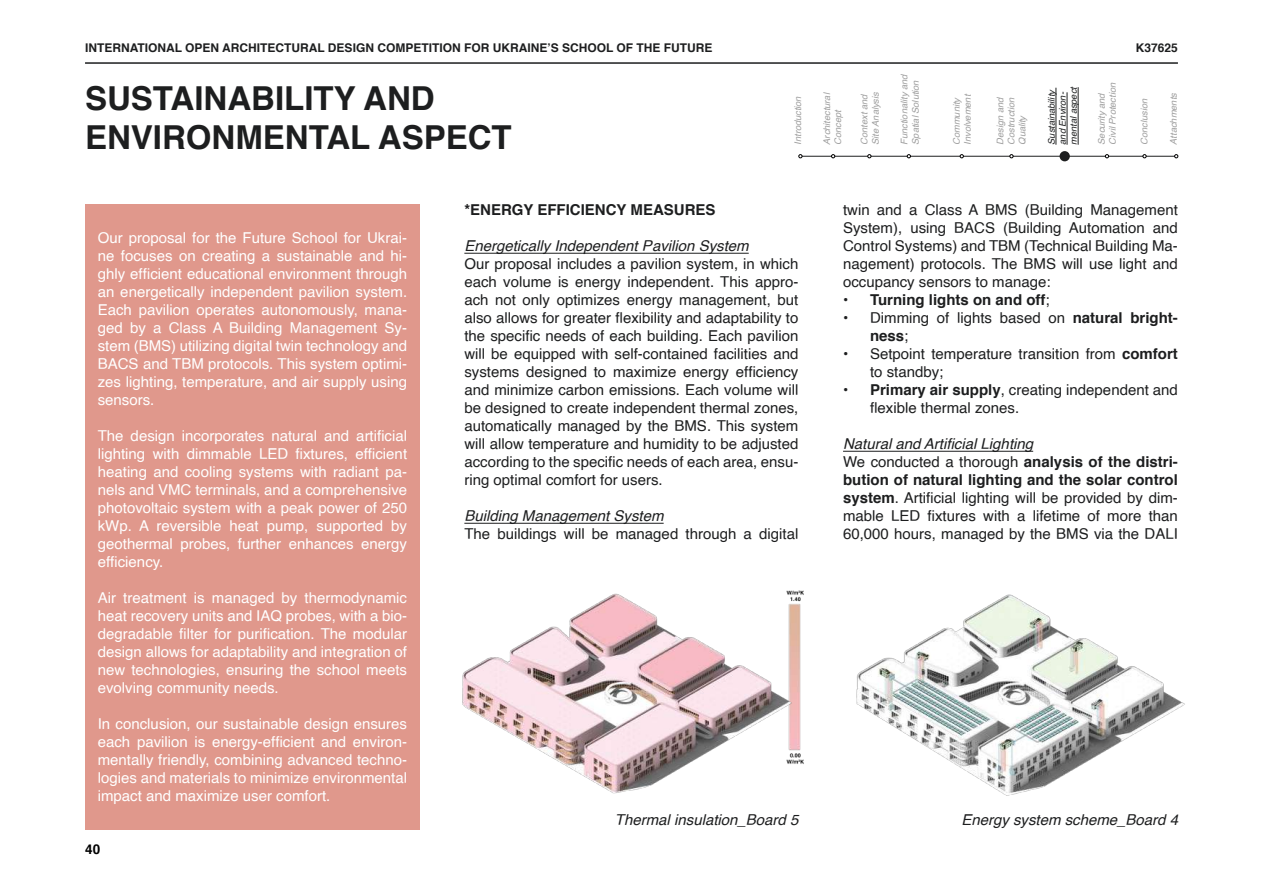
<style>
.page{position:relative;width:1263px;height:893px;background:#fff}
.page>*{position:absolute;margin:0;border:0;box-sizing:border-box;transform-origin:0 0}
.t1{font:700 33px/39.6px "Helvetica";color:#1d1e1f}
.t2{font:15px/18px "Helvetica";color:#fff;text-align:justify}
.t3{font:15px/18px "Helvetica";color:#1d1e1f;text-align:justify}
.t4{font:15px/18px "Helvetica 2";color:#1d1e1f}
.t5{font:15px/18px "Helvetica 2";color:#fff}
.t6{font:italic 15px "Helvetica";color:#1d1e1f}
.t7{font:15px "Helvetica Bold 2";color:#1d1e1f}
.t8{font:15px "Helvetica Oblique 2";color:#1d1e1f}
.t9{font:700 15px "Helvetica";color:#1d1e1f}
.t10{font:700 13.5px "Helvetica";color:#000}
.t11{font:700 12px "Helvetica";color:#1d1e1f}
.t12{font:italic 9.3px/11.1px "Helvetica";color:#9e9e9e}
.t13{font:italic 9.3px/11.1px "Helvetica";color:#1d1e1f}
.s1{font-family:"Helvetica"}
.s2{font-family:"Helvetica";font-weight:700}
.s3{font-family:"Helvetica Bold 2"}
.s4{font-weight:700}
</style>
<div class="page">
<hr style="left:85px;top:62px;width:1093px;height:2px;background:#1d1e1f">
<div style="left:85px;top:204px;width:335px;height:625px;background:#e0988c"></div>
<hr style="left:843px;top:451px;width:190px;height:1px;background:#1d1e1f">
<hr style="left:464px;top:253px;width:285px;height:1px;background:#1d1e1f">
<hr style="left:464px;top:523px;width:200px;height:1px;background:#1d1e1f">
<div style="left:1059px;top:151px;width:11px;height:10px;background:#1d1e1f;border-radius:50%"></div>
<hr style="left:799px;top:156px;width:377px;height:1px;background:#1d1e1f">
<svg style="left:798px;top:154px;width:4px;height:4px"></svg>
<svg style="left:831px;top:154px;width:4px;height:4px"></svg>
<svg style="left:867px;top:154px;width:4px;height:4px"></svg>
<svg style="left:907px;top:154px;width:4px;height:4px"></svg>
<svg style="left:960px;top:154px;width:4px;height:4px"></svg>
<svg style="left:1009px;top:154px;width:4px;height:4px"></svg>
<svg style="left:1105px;top:154px;width:4px;height:4px"></svg>
<svg style="left:1142px;top:154px;width:4px;height:4px"></svg>
<svg style="left:1174px;top:154px;width:4px;height:4px"></svg>
<hr style="left:1056px;top:88px;width:1px;height:57px;background:#1d1e1f">
<hr style="left:1067px;top:92px;width:1px;height:53px;background:#1d1e1f">
<hr style="left:1078px;top:87px;width:1px;height:58px;background:#1d1e1f">
<img style="left:786px;top:590px;width:18px;height:174px">
<img style="left:462px;top:592px;width:330px;height:202px">
<img style="left:856px;top:594px;width:329px;height:202px">
<p class="t11" style="left:85px;top:38px;width:629px">INTERNATIONAL OPEN ARCHITECTURAL DESIGN COMPETITION FOR UKRAINE’S SCHOOL OF THE FUTURE</p>
<p class="t11" style="left:1136px;top:38px;width:44px">K37625</p>
<h1 class="t1" style="left:85px;top:79px;width:428px">SUSTAINABILITY AND<br>ENVIRONMENTAL ASPECT</h1>
<p class="t12" style="left:792px;top:145px;width:50px;rotate:-90deg">Introduction</p>
<p class="t12" style="left:821px;top:145px;width:54px;rotate:-90deg">Architectural<br>Concept</p>
<p class="t12" style="left:859px;top:145px;width:54px;rotate:-90deg">Context and<br>Site Analysis</p>
<p class="t12" style="left:899px;top:145px;width:72px;rotate:-90deg">Functionality and<br>Spatial Solution</p>
<p class="t12" style="left:951px;top:145px;width:52px;rotate:-90deg">Community<br>Involvement</p>
<p class="t12" style="left:995px;top:145px;width:49px;text-align:justify;rotate:-90deg">Design and Costruction Quality</p>
<p class="t13" style="left:1046px;top:145px;width:60px;rotate:-90deg">Sustainability and Environ&shy;mental aspect</p>
<p class="t12" style="left:1096px;top:145px;width:63px;rotate:-90deg">Security and<br>Civil Protection</p>
<p class="t12" style="left:1139px;top:145px;width:47px;rotate:-90deg">Conclusion</p>
<p class="t12" style="left:1168px;top:145px;width:53px;rotate:-90deg">Attachments</p>
<p class="t2" style="left:98px;top:229px;width:311px">Our proposal for the Future School for Ukrai&shy;ne focuses on creating a sustainable and hi-</p>
<p class="t5" style="left:98px;top:265px;width:311px">ghly efficient educational environment through</p>
<p class="t2" style="left:98px;top:283px;width:311px">an energetically independent pavilion system.<br>Each pavilion operates autonomously, mana&shy;ged by a Class A Building Management Sy&shy;stem (BMS) utilizing digital twin technology and BACS and TBM protocols. This system optimi&shy;zes lighting, temperature, and air supply using sensors.</p>
<p class="t5" style="left:98px;top:427px;width:311px">The design incorporates natural and artificial lighting with dimmable LED fixtures, efficient</p>
<p class="t2" style="left:98px;top:463px;width:311px">heating and cooling systems with radiant pa&shy;nels and VMC terminals, and a comprehensive photovoltaic system with a peak power of 250 kWp. A reversible heat pump, supported by geothermal probes, further enhances energy</p>
<p class="t5" style="left:98px;top:553px;width:67px">efficiency.</p>
<p class="t2" style="left:98px;top:589px;width:311px">Air treatment is managed by thermodynamic heat recovery units and IAQ probes, with a bio-</p>
<p class="t5" style="left:98px;top:625px;width:311px">degradable filter for purification. The modular</p>
<p class="t2" style="left:98px;top:643px;width:311px">design allows for adaptability and integration of new technologies, ensuring the school meets evolving community needs.</p>
<p class="t2" style="left:98px;top:715px;width:311px">In conclusion, our sustainable design ensures</p>
<p class="t5" style="left:98px;top:733px;width:311px">each pavilion is energy-efficient and environ<span class="s1">-</span></p>
<p class="t2" style="left:98px;top:751px;width:311px">mentally friendly, combining advanced techno&shy;logies and materials to minimize environmental impact and maximize user comfort.</p>
<p class="t10" style="left:85px;top:839px;width:17px">40</p>
<p class="t9" style="left:464px;top:198px;width:253px">*ENERGY EFFICIENCY MEASURES</p>
<p class="t6" style="left:464px;top:234px;width:286px">Energetically Independent Pavilion System</p>
<p class="t3" style="left:464px;top:256px;width:335px">Our proposal includes a pavilion system, in which each volume is energy independent. This appro&shy;ach not only optimizes energy management, but</p>
<p class="t4" style="left:464px;top:310px;width:335px">also allows for greater flexibility and adaptability to the specific needs of each building. Each pavilion</p>
<p class="t3" style="left:464px;top:346px;width:335px">will be equipped with self-contained facilities and</p>
<p class="t4" style="left:464px;top:364px;width:335px">systems designed to maximize energy efficiency</p>
<p class="t3" style="left:464px;top:382px;width:336px">and minimize carbon emissions. Each volume will be designed to create independent thermal zones, automatically managed by the BMS. This system will allow temperature and humidity to be adjusted</p>
<p class="t4" style="left:464px;top:454px;width:335px">according to the specific needs of each area, ensu<span class="s1">-</span></p>
<p class="t3" style="left:464px;top:472px;width:200px">ring optimal comfort for users.</p>
<p class="t6" style="left:464px;top:504px;width:201px">Building Management System</p>
<p class="t3" style="left:464px;top:526px;width:335px">The buildings will be managed through a digital</p>
<p class="t3" style="left:843px;top:202px;width:336px">twin and a Class A BMS (Building Management System), using BACS (Building Automation and Control Systems) and TBM (Technical Building Ma&shy;nagement) protocols. The BMS will use light and occupancy sensors to manage:</p>
<p class="t7" style="left:843px;top:288px;width:208px"><span class="s2">•</span> Turning lights on and off<span class="s1">;</span></p>
<p class="t3" style="left:870px;top:310px;width:309px;text-indent:-27px">• Dimming of lights based on <span class="s3">natural bright&shy;</span><span class="s4">ness</span>;</p>
<p class="t3" style="left:870px;top:346px;width:309px;text-indent:-27px">• Setpoint temperature transition from <span class="s4">comfort </span>to standby;</p>
<p class="t3" style="left:843px;top:382px;width:336px"><span class="s4">•</span> <span class="s3">Primary air supply</span>, creating independent and</p>
<p class="t4" style="left:870px;top:400px;width:151px">flexible thermal zones.</p>
<p class="t8" style="left:843px;top:432px;width:192px">Natural and Artificial Lighting</p>
<p class="t3" style="left:843px;top:454px;width:336px">We conducted a thorough <span class="s3">analysis of the distri</span><span class="s4">-</span></p>
<p class="t7" style="left:843px;top:468px;width:336px">bution of natural lighting and the solar control</p>
<p class="t4" style="left:843px;top:490px;width:336px"><span class="s3">system</span>. Artificial lighting will be provided by dim&shy;mable LED fixtures with a lifetime of more than</p>
<p class="t3" style="left:843px;top:526px;width:336px">60,000 hours, managed by the BMS via the DALI</p>
<p class="t6" style="left:615px;top:808px;width:185px">Thermal insulation_Board 5</p>
<p class="t6" style="left:961px;top:808px;width:218px">Energy system scheme_Board 4</p>
</div>
